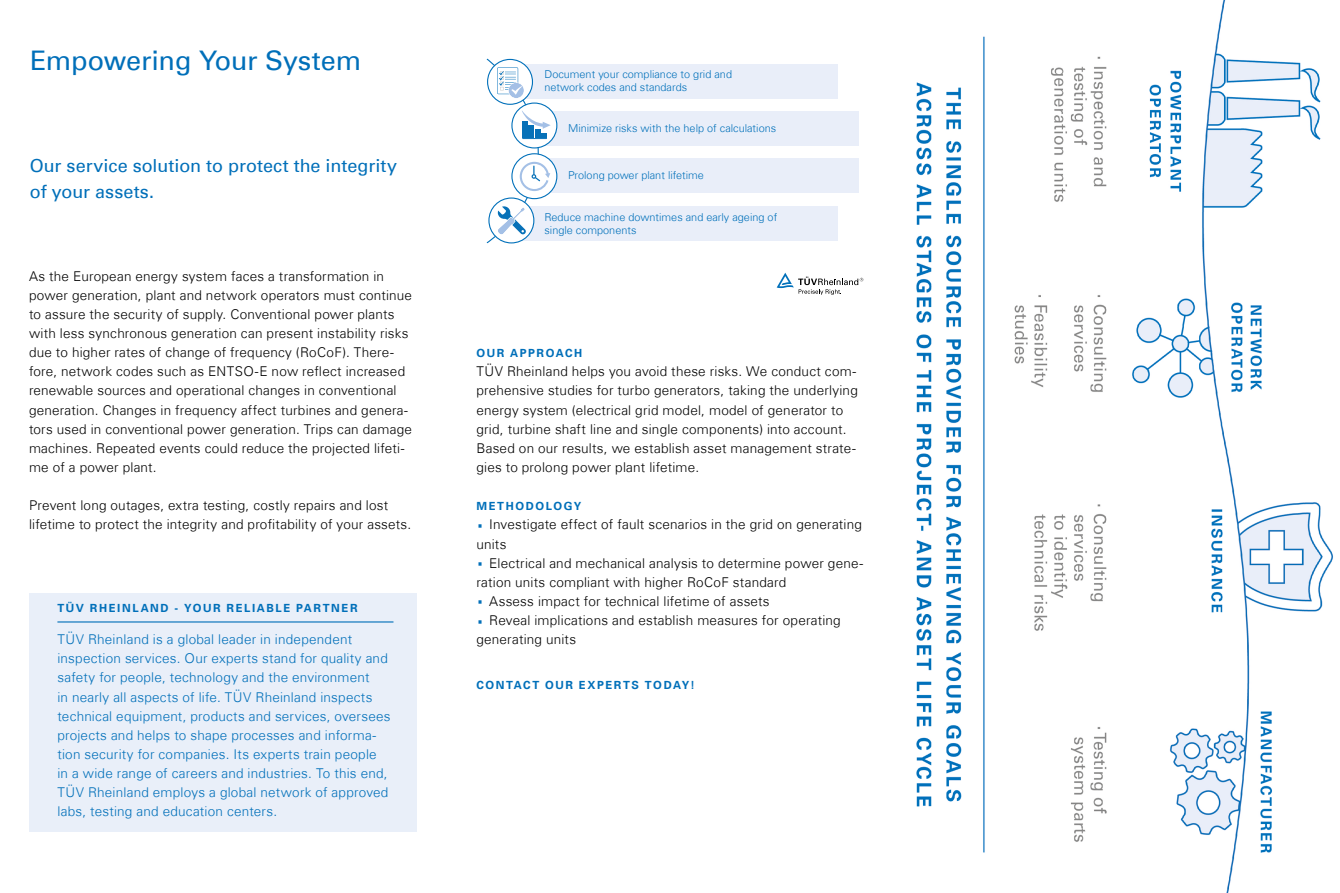
<style>
.page{position:relative;width:1340px;height:893px;background:#fff}
.page>*{position:absolute;margin:0;border:0;box-sizing:border-box;transform-origin:0 0}
.t1{font:27px "Univers Com 55 Roman";letter-spacing:-.005em;color:#006fb9}
.t2{font:18px/25.5px "Univers Com 55 Roman";color:#006fb9}
.t3{font:300 13.5px/19.2px "Univers Com 45";letter-spacing:.015em;color:#000}
.t4{font:300 13.5px/19.2px "Univers Com 45";letter-spacing:.015em;color:#006fb9}
.t5{font:700 11.25px "Univers Com 65";letter-spacing:.145em;color:#006fb9}
.t6{font:300 10.95px/13px "Univers Com 45";color:#0070ba}
.s1{font-family:"Univers Com 55 Roman";font-weight:400;font-size:27px;color:#006fb9}
</style>
<div class="page">
<img style="left:916px;top:0;width:417px;height:893px">
<svg style="left:776px;top:273px;width:87px;height:22px"></svg>
<div style="left:515px;top:65px;width:322px;height:34px;background:#e9eef9"></div>
<div style="left:536px;top:111px;width:322px;height:34px;background:#e9eef9"></div>
<div style="left:536px;top:159px;width:322px;height:34px;background:#e9eef9"></div>
<div style="left:515px;top:207px;width:322px;height:34px;background:#e9eef9"></div>
<svg style="left:512px;top:103px;width:45px;height:45px"></svg>
<svg style="left:512px;top:154px;width:45px;height:45px"></svg>
<svg style="left:486px;top:58px;width:64px;height:186px"></svg>
<div style="left:30px;top:593px;width:387px;height:238px;background:#e9eff9"></div>
<hr style="left:57px;top:621px;width:336px;height:1px;background:#006fb9">
<h1 class="t1" style="left:30px;top:44px;width:333px">Empowering Your System</h1>
<h2 class="t2" style="left:30px;top:153px;width:369px">Our service solution to protect the integrity of your assets.</h2>
<p class="t3" style="left:29px;top:266px;width:384px">As the European energy system faces a transformation in power generation, plant and network operators must continue to assure the security of supply. Conventional power plants with less synchronous generation can present instability risks due to higher rates of change of frequency (RoCoF). There&shy;fore, network codes such as ENTSO-E now reflect increased renewable sources and operational changes in conventional generation. Changes in frequency affect turbines and genera&shy;tors used in conventional power generation. Trips can damage machines. Repeated events could reduce the projected lifeti&shy;me of a power plant.</p>
<p class="t3" style="left:29px;top:496px;width:384px">Prevent long outages, extra testing, costly repairs and lost lifetime to protect the integrity and profitability of your assets.</p>
<p class="t5" style="left:57px;top:602px;width:301px">TÜV RHEINLAND - YOUR RELIABLE PARTNER</p>
<p class="t4" style="left:57px;top:630px;width:334px">TÜV Rheinland is a global leader in independent inspection services. Our experts stand for quality and safety for people, technology and the environment<br>in nearly all aspects of life. TÜV Rheinland inspects technical equipment, products and services, oversees projects and helps to shape processes and informa&shy;tion security for companies. Its experts train people in a wide range of careers and industries. To this end, TÜV Rheinland employs a global network of approved labs, testing and education centers.</p>
<p class="t6" style="left:544px;top:68px;width:189px">Document your compliance to grid and network codes and standards</p>
<p class="t6" style="left:568px;top:122px;width:210px">Minimize risks with the help of calculations</p>
<p class="t6" style="left:568px;top:169px;width:137px">Prolong power plant lifetime</p>
<p class="t6" style="left:544px;top:211px;width:234px">Reduce machine downtimes and early ageing of single components</p>
<p class="t5" style="left:476px;top:347px;width:107px">OUR APPROACH</p>
<p class="t3" style="left:476px;top:362px;width:383px">TÜV Rheinland helps you avoid these risks. We conduct com&shy;prehensive studies for turbo generators, taking the underlying energy system (electrical grid model, model of generator to grid, turbine shaft line and single components) into account.<br>Based on our results, we establish asset management strate&shy;gies to prolong power plant lifetime.</p>
<p class="t5" style="left:476px;top:500px;width:106px">METHODOLOGY</p>
<p class="t3" style="left:476px;top:515px;width:388px"><span class="s1">·</span> Investigate effect of fault scenarios in the grid on generating units<br><span class="s1">·</span> Electrical and mechanical analysis to determine power gene&shy;ration units compliant with higher RoCoF standard<br><span class="s1">·</span> Assess impact for technical lifetime of assets<br><span class="s1">·</span> Reveal implications and establish measures for operating generating units</p>
<p class="t5" style="left:476px;top:678px;width:220px">CONTACT OUR EXPERTS TODAY!</p>
</div>
